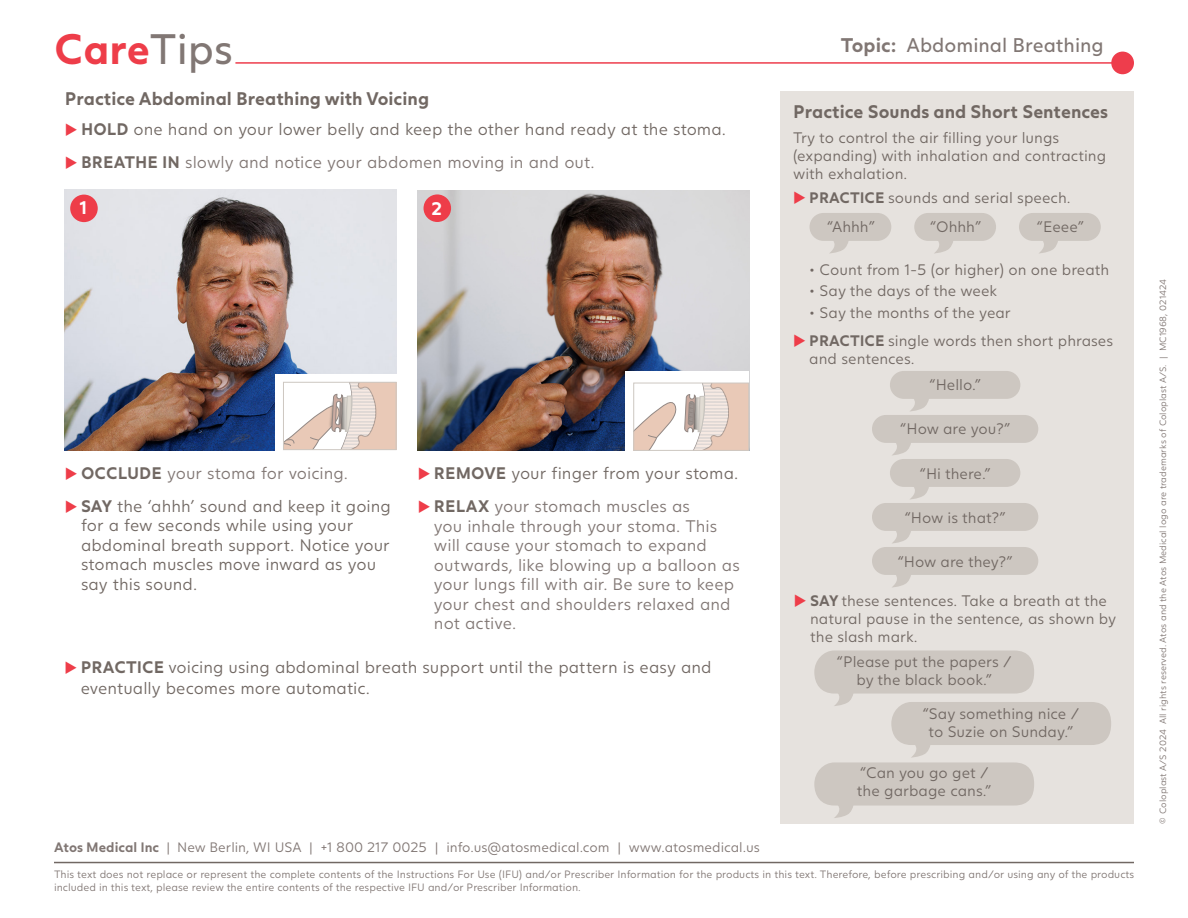
<style>
.page{position:relative;width:1188px;height:918px;background:#fff}
.page>*{position:absolute;margin:0;border:0;box-sizing:border-box;transform-origin:0 0}
.Headline_32pt{font:700 42px "Juli Sans";color:#ee3d49}
.Headline_32pt-2{font:19.5px "Juli Sans";color:#817774}
.Headtext_18_pt{font:700 18px "Juli Sans";color:#716863}
.Topic_Number_-_Large_13pt{font:700 18px "Juli Sans";color:#fff}
.bullet_text{font:300 16.5px/19.5px "Juli Sans";color:#716863}
.bullet_text-2{font:300 16.5px/19.5px "Juli Sans";color:#817774}
.Topic_Number_-_Large_13pt-2{font:300 15px/18px "Juli Sans";color:#716863}
.address_back{font:300 13.5px "Juli Sans";color:#817774}
.t1{font:300 10.5px/13.5px "Juli Sans";color:#817774}
.address{font:300 9px "Juli Sans";color:#817774}
.s1{font-weight:400;color:#817774}
.s2{font-weight:700}
.s3{color:#ee3d49}
.s4{font-weight:700;color:#716863}
</style>
<div class="page">
<img style="left:418px;top:191px;width:331px;height:260px">
<div style="left:626px;top:371px;width:123px;height:80px;background:#fff"></div>
<img style="left:65px;top:190px;width:331px;height:260px">
<div style="left:275px;top:374px;width:124px;height:79px;background:#fff"></div>
<hr style="left:235px;top:62px;width:894px;height:2px;background:#ee3d4c">
<div style="left:1111px;top:52px;width:23px;height:22px;background:#ee3d4c;border-radius:50%"></div>
<hr style="left:54px;top:862px;width:1080px;height:1px;background:#716863">
<div style="left:780px;top:91px;width:354px;height:733px;background:#e6e2de"></div>
<div style="left:70px;top:195px;width:28px;height:27px;background:#ee3d49;border-radius:50%"></div>
<div style="left:424px;top:194px;width:27px;height:28px;background:#ee3d49;border-radius:50%"></div>
<svg style="left:285px;top:384px;width:109px;height:64px"></svg>
<div style="left:283px;top:382px;width:113px;height:68px;border:1px solid #cdc7c1"></div>
<svg style="left:636px;top:385px;width:111px;height:64px"></svg>
<div style="left:634px;top:383px;width:115px;height:68px;border:1px solid #cdc7c1"></div>
<div style="left:914px;top:213px;width:82px;height:28px;background:#cdc7c1;border-radius:14px"></div>
<svg style="left:935px;top:241px;width:18px;height:12px"></svg>
<div style="left:1019px;top:213px;width:82px;height:28px;background:#cdc7c1;border-radius:14px"></div>
<svg style="left:1039px;top:241px;width:19px;height:12px"></svg>
<div style="left:810px;top:213px;width:81px;height:28px;background:#cdc7c1;border-radius:14px"></div>
<svg style="left:830px;top:241px;width:19px;height:12px"></svg>
<div style="left:890px;top:459px;width:130px;height:28px;background:#cdc7c1;border-radius:14px"></div>
<svg style="left:910px;top:487px;width:19px;height:12px"></svg>
<div style="left:890px;top:371px;width:130px;height:28px;background:#cdc7c1;border-radius:14px"></div>
<svg style="left:910px;top:399px;width:19px;height:12px"></svg>
<div style="left:872px;top:415px;width:166px;height:28px;background:#cdc7c1;border-radius:14px"></div>
<svg style="left:892px;top:443px;width:19px;height:12px"></svg>
<div style="left:872px;top:503px;width:166px;height:28px;background:#cdc7c1;border-radius:14px"></div>
<svg style="left:892px;top:531px;width:19px;height:12px"></svg>
<div style="left:872px;top:547px;width:166px;height:28px;background:#cdc7c1;border-radius:14px"></div>
<svg style="left:892px;top:575px;width:19px;height:12px"></svg>
<div style="left:814px;top:651px;width:220px;height:43px;background:#cdc7c1;border-radius:21px"></div>
<svg style="left:834px;top:693px;width:21px;height:13px"></svg>
<div style="left:891px;top:702px;width:220px;height:43px;background:#cdc7c1;border-radius:21px"></div>
<svg style="left:911px;top:745px;width:19px;height:13px"></svg>
<div style="left:814px;top:762px;width:220px;height:44px;background:#cdc7c1;border-radius:21px"></div>
<svg style="left:834px;top:805px;width:21px;height:13px"></svg>
<p class="Headline_32pt" style="left:54px;top:23px;width:181px">Care<span class="s1">Tips</span></p>
<p class="Headline_32pt-2" style="left:841px;top:33px;width:265px"><span class="s2">Topic:</span> Abdominal Breathing</p>
<p class="Headtext_18_pt" style="left:65px;top:88px;width:366px">Practice Abdominal Breathing with Voicing</p>
<p class="bullet_text" style="left:65px;top:119px;width:663px"><span class="s3">◆</span> <span class="s2">HOLD</span> one hand on your lower belly and keep the other hand ready at the stoma.</p>
<p class="bullet_text-2" style="left:65px;top:152px;width:531px"><span class="s3">◆</span> <span class="s4">BREATHE IN</span> slowly and notice your abdomen moving in and out.</p>
<p class="Topic_Number_-_Large_13pt" style="left:432px;top:197px;width:12px">2</p>
<p class="Topic_Number_-_Large_13pt" style="left:79px;top:197px;width:9px">1</p>
<p class="bullet_text-2" style="left:65px;top:463px;width:285px"><span class="s3">◆</span> <span class="s4">OCCLUDE</span> your stoma for voicing.</p>
<p class="bullet_text" style="left:81px;top:496px;width:312px;text-indent:-16px"><span class="s3">◆</span> <span class="s2">SAY</span> the ‘ahhh’ sound and keep it going for a few seconds while using your abdominal breath support. Notice your stomach muscles move inward as you say this sound.</p>
<p class="bullet_text" style="left:418px;top:464px;width:322px"><span class="s3">◆</span> <span class="s2">REMOVE</span> your finger from your stoma.</p>
<p class="bullet_text-2" style="left:434px;top:497px;width:307px;text-indent:-16px"><span class="s3">◆</span> <span class="s4">RELAX</span> your stomach muscles as<br>you inhale through your stoma. This will cause your stomach to expand outwards, like blowing up a balloon as your lungs fill with air. Be sure to keep your chest and shoulders relaxed and not active.</p>
<p class="bullet_text" style="left:81px;top:656px;width:632px;line-height:21px;text-indent:-16px"><span class="s3">◆</span> <span class="s2">PRACTICE</span> voicing using abdominal breath support until the pattern is easy and eventually becomes more automatic.</p>
<p class="address_back" style="left:54px;top:839px;width:707px"><span class="s2">Atos Medical Inc</span> | New Berlin, WI USA | +1 800 217 0025 | info.us@atosmedical.com | www.atosmedical.us</p>
<p class="Headtext_18_pt" style="left:793px;top:100px;width:317px">Practice Sounds and Short Sentences</p>
<p class="Topic_Number_-_Large_13pt-2" style="left:793px;top:128px;width:315px">Try to control the air filling your lungs (expanding) with inhalation and contracting with exhalation.</p>
<p class="Topic_Number_-_Large_13pt-2" style="left:793px;top:189px;width:279px"><span class="s3">◆</span> <span class="s2">PRACTICE</span> sounds and serial speech.</p>
<p class="Topic_Number_-_Large_13pt-2" style="left:827px;top:218px;width:50px">“Ahhh”</p>
<p class="Topic_Number_-_Large_13pt-2" style="left:930px;top:218px;width:53px">“Ohhh”</p>
<p class="Topic_Number_-_Large_13pt-2" style="left:1037px;top:218px;width:49px">“Eeee”</p>
<p class="Topic_Number_-_Large_13pt-2" style="left:809px;top:260px;width:301px">• Count from 1-5 (or higher) on one breath</p>
<p class="Topic_Number_-_Large_13pt-2" style="left:809px;top:282px;width:189px">• Say the days of the week</p>
<p class="Topic_Number_-_Large_13pt-2" style="left:809px;top:304px;width:203px">• Say the months of the year</p>
<p class="Topic_Number_-_Large_13pt-2" style="left:809px;top:331px;width:305px;text-indent:-16px"><span class="s3">◆</span> <span class="s2">PRACTICE</span> single words then short phrases and sentences.</p>
<p class="Topic_Number_-_Large_13pt-2" style="left:929px;top:376px;width:53px">“Hello.”</p>
<p class="Topic_Number_-_Large_13pt-2" style="left:900px;top:420px;width:112px">“How are you?”</p>
<p class="Topic_Number_-_Large_13pt-2" style="left:919px;top:464px;width:73px">“Hi there.”</p>
<p class="Topic_Number_-_Large_13pt-2" style="left:904px;top:509px;width:103px">“How is that?”</p>
<p class="Topic_Number_-_Large_13pt-2" style="left:897px;top:553px;width:117px">“How are they?”</p>
<p class="Topic_Number_-_Large_13pt-2" style="left:810px;top:592px;width:308px;text-indent:-16px"><span class="s3">◆</span> <span class="s2">SAY</span> these sentences. Take a breath at the natural pause in the sentence, as shown by the slash mark.</p>
<p class="Topic_Number_-_Large_13pt-2" style="left:837px;top:653px;width:177px;text-align:center">“Please put the papers / by the black book.”</p>
<p class="Topic_Number_-_Large_13pt-2" style="left:922px;top:705px;width:158px;text-align:center">“Say something nice / to Suzie on Sunday.”</p>
<p class="Topic_Number_-_Large_13pt-2" style="left:857px;top:764px;width:136px">“Can you go get / the garbage cans.”</p>
<p class="t1" style="left:54px;top:867px;width:1082px">This text does not replace or represent the complete contents of the Instructions For Use (IFU) and/or Prescriber Information for the products in this text. Therefore, before prescribing and/or using any of the products included in this text, please review the entire contents of the respective IFU and/or Prescriber Information.</p>
<p class="address" style="left:1158px;top:824px;width:546px;rotate:-90deg">© Coloplast A/S 2024 All rights reserved. Atos and the Atos Medical logo are trademarks of Coloplast A/S. | MC1968, 021424</p>
</div>
